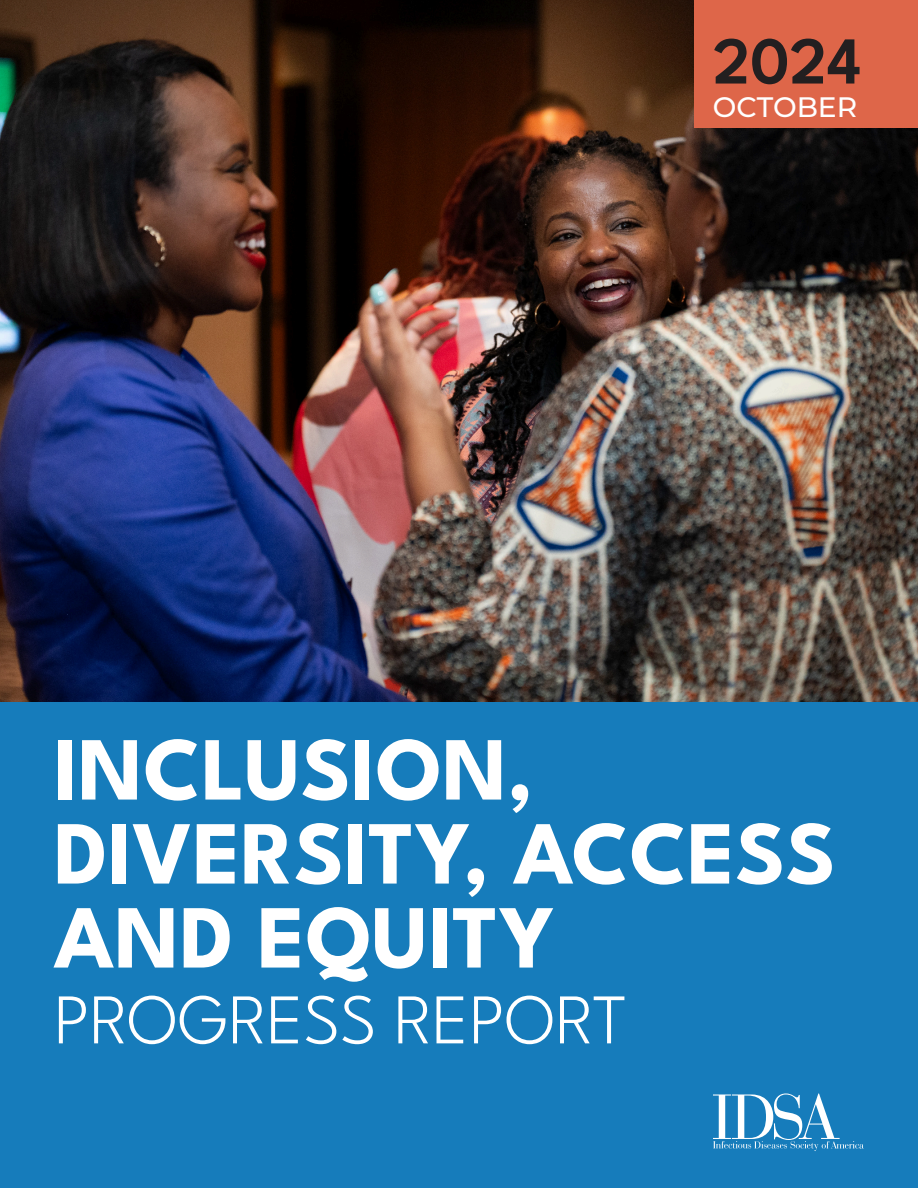
<style>
.page{position:relative;width:918px;height:1188px;background:#fff}
.page>*{position:absolute;margin:0;border:0;box-sizing:border-box;transform-origin:0 0}
.t1{font:700 90px/84px "League Spartan";color:#fff}
.t2{font:300 71.1px "League Spartan";color:#fff}
.t3{font:600 66.9px "League Spartan";color:#231f20}
.t4{font:500 28.2px "Montserrat";color:#fff}
</style>
<div class="page">
<img style="left:0;top:0;width:918px;height:702px">
<div style="left:694px;top:0;width:224px;height:127px;background:#de6649"></div>
<div style="left:0;top:702px;width:918px;height:486px;background:#167cbb"></div>
<svg style="left:713px;top:1093px;width:151px;height:58px"></svg>
<p class="t3" style="left:713px;top:9px;width:150px">2024</p>
<p class="t4" style="left:713px;top:88px;width:146px">OCTOBER</p>
<p class="t1" style="left:54px;top:720px;width:784px">INCLUSION,<br>DIVERSITY, ACCESS<br>AND EQUITY</p>
<p class="t2" style="left:54px;top:967px;width:575px">PROGRESS REPORT</p>
</div>
